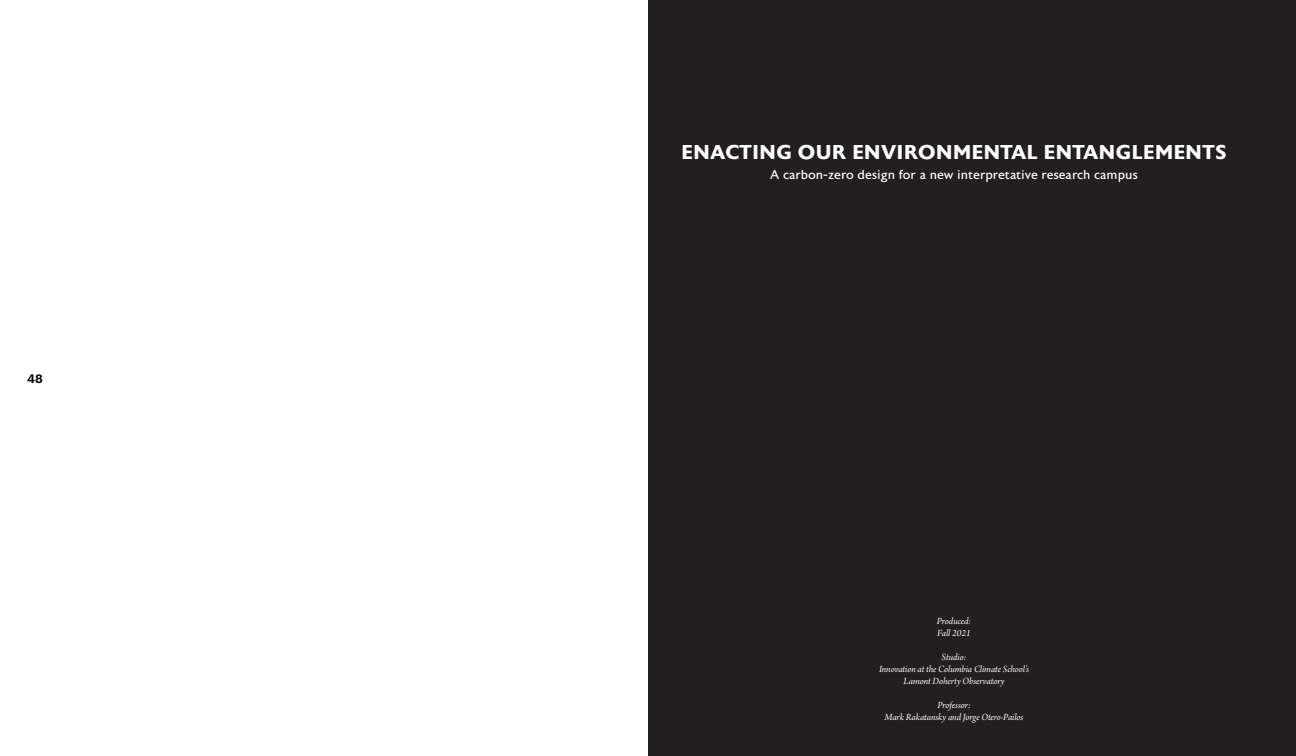
<style>
.page{position:relative;width:1296px;height:756px;background:#fff}
.page>*{position:absolute;margin:0;border:0;box-sizing:border-box;transform-origin:0 0}
.Project_Title_White{font:700 20px "Astoria Sans";letter-spacing:.03em;color:#fff}
.Project_Subtitle_Whi{font:13px "Astoria Sans";color:#fff}
.Numbers{font:600 12px "Graphik";color:#040503}
.Notes_White{font:10px "Arno Pro Italic Subhead";letter-spacing:-.005em;color:#fff}
</style>
<div class="page">
<div style="left:648px;top:0;width:648px;height:756px;background:#231f20"></div>
<p class="Numbers" style="left:27px;top:369px;width:17px">48</p>
<p class="Project_Title_White" style="left:682px;top:141px;width:546px">ENACTING OUR ENVIRONMENTAL ENTANGLEMENTS</p>
<p class="Project_Subtitle_Whi" style="left:770px;top:167px;width:369px">A carbon-zero design for a new interpretative research campus</p>
<p class="Notes_White" style="left:937px;top:615px;width:36px">Produced:</p>
<p class="Notes_White" style="left:937px;top:627px;width:35px">Fall 2021</p>
<p class="Notes_White" style="left:942px;top:651px;width:26px">Studio:</p>
<p class="Notes_White" style="left:879px;top:663px;width:151px">Innovation at the Columbia Climate School’s</p>
<p class="Notes_White" style="left:904px;top:675px;width:102px">Lamont Doherty Observatory</p>
<p class="Notes_White" style="left:937px;top:699px;width:35px">Professor:</p>
<p class="Notes_White" style="left:884px;top:711px;width:141px">Mark Rakatansky and Jorge Otero-Pailos</p>
</div>
